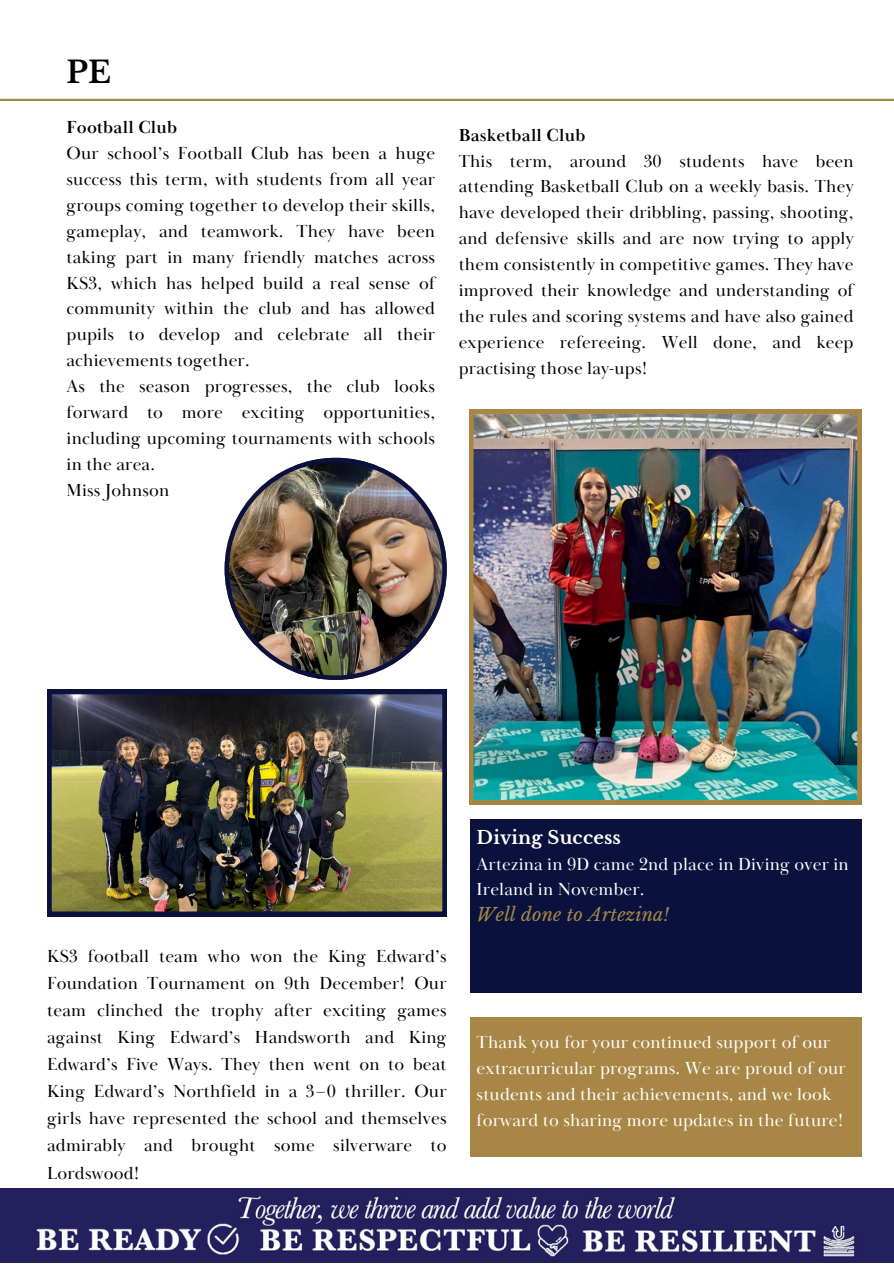
<style>
.page{position:relative;width:894px;height:1264px;background:#fff}
.page>*{position:absolute;margin:0;border:0;box-sizing:border-box;transform-origin:0 0}
.t1{font:700 30px "Libre Baskerville";color:#000}
.t2{font:18px/25.8px "Baskerville Display PT";letter-spacing:.01em;color:#000;text-align:justify}
.t3{font:18px/25.8px "Baskerville Display PT";letter-spacing:.01em;color:#fefefe}
.t4{font:18px/25.8px "Baskerville Display PT";letter-spacing:.01em;color:#fff}
.t5{font:italic 18px "Libre Baskerville";letter-spacing:.01em;color:#a88746}
.t6{font:700 18px "Libre Baskerville";letter-spacing:.01em;color:#fff}
.t7{font:700 18px "Baskerville Display PT";letter-spacing:.01em;color:#000}
.t8{font:17.85px/25.8px "Baskerville Display PT";letter-spacing:.01em;color:#000;text-align:justify}
.t9{font:700 17.85px "Baskerville Display PT";letter-spacing:.01em;color:#000}
</style>
<div class="page">
<div style="left:470px;top:819px;width:391px;height:173px;background:#0a113d"></div>
<img style="left:0;top:1188px;width:893px;height:74px">
<hr style="left:0;top:99px;width:893px;height:2px;background:#a88746">
<img style="left:469px;top:409px;width:392px;height:395px">
<div style="left:470px;top:1017px;width:391px;height:140px;background:#a88746"></div>
<img style="left:47px;top:689px;width:399px;height:227px">
<img style="left:224px;top:458px;width:222px;height:221px">
<p class="t1" style="left:67px;top:54px;width:46px">PE</p>
<h1 class="t7" style="left:67px;top:116px;width:112px">Football Club</h1>
<p class="t2" style="left:67px;top:141px;width:370px">Our school’s Football Club has been a huge success this term, with students from all year groups coming together to develop their skills, gameplay, and teamwork. They have been taking part in many friendly matches across KS3, which has helped build a real sense of community within the club and has allowed pupils to develop and celebrate all their achievements together.</p>
<p class="t2" style="left:67px;top:374px;width:370px">As the season progresses, the club looks forward to more exciting opportunities, including upcoming tournaments with schools in the area.</p>
<p class="t2" style="left:67px;top:477px;width:104px">Miss Johnson</p>
<p class="t9" style="left:458px;top:124px;width:128px">Basketball Club</p>
<p class="t8" style="left:458px;top:148px;width:396px">This term, around 30 students have been attending Basketball Club on a weekly basis. They have developed their dribbling, passing, shooting, and defensive skills and are now trying to apply them consistently in competitive games. They have improved their knowledge and understanding of the rules and scoring systems and have also gained experience refereeing. Well done, and keep practising those lay-ups!</p>
<p class="t2" style="left:47px;top:943px;width:401px;line-height:27px">KS3 football team who won the King Edward’s Foundation Tournament on 9th December! Our team clinched the trophy after exciting games against King Edward’s Handsworth and King Edward’s Five Ways. They then went on to beat King Edward’s Northfield in a 3–0 thriller. Our girls have represented the school and themselves admirably and brought some silverware to Lordswood!</p>
<p class="t6" style="left:476px;top:826px;width:146px">Diving Success</p>
<p class="t4" style="left:476px;top:851px;width:373px">Artezina in 9D came 2nd place in Diving over in<br>Ireland in November.</p>
<p class="t5" style="left:476px;top:903px;width:194px">Well done to Artezina!</p>
<p class="t3" style="left:476px;top:1030px;width:370px">Thank you for your continued support of our extracurricular programs. We are proud of our students and their achievements, and we look forward to sharing more updates in the future!</p>
</div>
